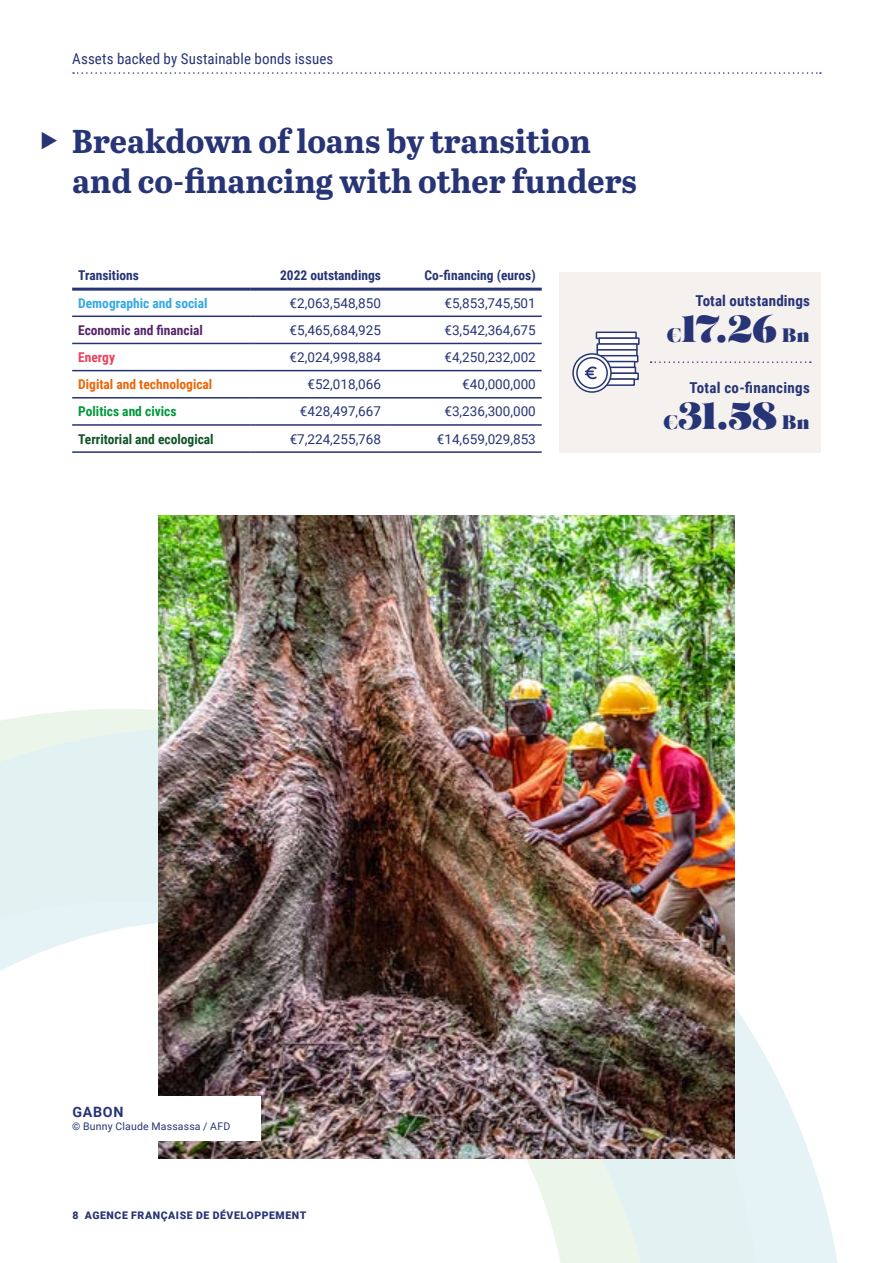
<style>
.page{position:relative;width:893px;height:1263px;background:#fff}
.page>*{position:absolute;margin:0;border:0;box-sizing:border-box;transform-origin:0 0}
.t1{font:37.5px "Salome";letter-spacing:-.01em;color:#273475}
.t2{font:700 33px/39.6px "Abril Text";color:#273475}
.t3{font:15px "Roboto Condensed";letter-spacing:.005em;color:#273475}
.t4{font:700 15px "Roboto Condensed";letter-spacing:.015em;color:#273475}
.t5{font:700 14.25px "Roboto";letter-spacing:.05em;color:#273475}
.t6{font:13.5px "Roboto";color:#273475}
.t7{font:700 13.5px "Roboto Condensed";color:#273475}
.t8{font:700 13.5px "Roboto Condensed";color:#125428}
.t9{font:700 13.5px "Roboto Condensed";color:#ec6608}
.t10{font:700 13.5px "Roboto Condensed";color:#36a9e1}
.t11{font:700 13.5px "Roboto Condensed";color:#56256c}
.t12{font:700 13.5px "Roboto Condensed";color:#00983a}
.t13{font:700 13.5px "Roboto Condensed";color:#e9435c}
.t14{font:900 10.5px "Roboto";letter-spacing:.055em;color:#273475}
.t15{font:10.5px "Roboto";letter-spacing:.02em;color:#273475}
.s1{font-size:19.5px}
</style>
<div class="page">
<svg style="left:73px;top:72px;width:748px;height:2px"></svg>
<hr style="left:72px;top:288px;width:179px;height:3px;background:#273475">
<hr style="left:251px;top:288px;width:136px;height:3px;background:#273475">
<hr style="left:387px;top:288px;width:155px;height:3px;background:#273475">
<hr style="left:72px;top:316px;width:179px;height:1px;background:#273475">
<hr style="left:251px;top:316px;width:136px;height:1px;background:#273475">
<hr style="left:387px;top:316px;width:155px;height:1px;background:#273475">
<hr style="left:72px;top:343px;width:179px;height:1px;background:#273475">
<hr style="left:251px;top:343px;width:136px;height:1px;background:#273475">
<hr style="left:387px;top:343px;width:155px;height:1px;background:#273475">
<hr style="left:72px;top:370px;width:179px;height:1px;background:#273475">
<hr style="left:251px;top:370px;width:136px;height:1px;background:#273475">
<hr style="left:387px;top:370px;width:155px;height:1px;background:#273475">
<hr style="left:72px;top:397px;width:179px;height:1px;background:#273475">
<hr style="left:251px;top:397px;width:136px;height:1px;background:#273475">
<hr style="left:387px;top:397px;width:155px;height:1px;background:#273475">
<hr style="left:72px;top:424px;width:179px;height:2px;background:#273475">
<hr style="left:251px;top:424px;width:136px;height:2px;background:#273475">
<hr style="left:387px;top:424px;width:155px;height:2px;background:#273475">
<hr style="left:72px;top:451px;width:179px;height:2px;background:#273475">
<hr style="left:251px;top:451px;width:136px;height:2px;background:#273475">
<hr style="left:387px;top:451px;width:155px;height:2px;background:#273475">
<div style="left:559px;top:272px;width:262px;height:180px;background:#f4f1ef"></div>
<svg style="left:596px;top:332px;width:41px;height:7px"></svg>
<svg style="left:598px;top:337px;width:42px;height:8px"></svg>
<svg style="left:596px;top:343px;width:42px;height:6px"></svg>
<svg style="left:596px;top:349px;width:42px;height:6px"></svg>
<svg style="left:601px;top:355px;width:37px;height:7px"></svg>
<svg style="left:607px;top:361px;width:28px;height:6px"></svg>
<svg style="left:611px;top:367px;width:25px;height:5px"></svg>
<svg style="left:611px;top:372px;width:28px;height:8px"></svg>
<svg style="left:606px;top:378px;width:29px;height:8px"></svg>
<svg style="left:573px;top:354px;width:38px;height:38px"></svg>
<div style="left:572px;top:353px;width:40px;height:40px;border:2px solid #273475;border-radius:50%"></div>
<div style="left:577px;top:358px;width:30px;height:30px;background:#fff;border-radius:50%"></div>
<div style="left:576px;top:357px;width:32px;height:32px;border:2px solid #273475;border-radius:50%"></div>
<svg style="left:585px;top:366px;width:12px;height:14px"></svg>
<svg style="left:651px;top:361px;width:160px;height:2px"></svg>
<svg style="left:0;top:611px;width:838px;height:652px"></svg>
<img style="left:159px;top:516px;width:575px;height:643px">
<div style="left:72px;top:1096px;width:189px;height:45px;background:#fff"></div>
<p class="t3" style="left:72px;top:49px;width:263px">Assets backed by Sustainable bonds issues</p>
<h2 class="t2" style="left:72px;top:120px;width:566px">Breakdown of loans by transition and co-financing with other funders</h2>
<p class="t7" style="left:78px;top:266px;width:62px">Transitions</p>
<p class="t7" style="left:280px;top:266px;width:102px">2022 outstandings</p>
<p class="t7" style="left:424px;top:266px;width:113px">Co-financing (euros)</p>
<p class="t10" style="left:78px;top:293px;width:131px">Demographic and social</p>
<p class="t6" style="left:290px;top:293px;width:93px">€2,063,548,850</p>
<p class="t6" style="left:444px;top:293px;width:93px">€5,853,745,501</p>
<p class="t11" style="left:78px;top:321px;width:126px">Economic and financial</p>
<p class="t6" style="left:290px;top:321px;width:93px">€5,465,684,925</p>
<p class="t6" style="left:444px;top:321px;width:93px">€3,542,364,675</p>
<p class="t13" style="left:78px;top:348px;width:38px">Energy</p>
<p class="t6" style="left:290px;top:348px;width:93px">€2,024,998,884</p>
<p class="t6" style="left:444px;top:348px;width:93px">€4,250,232,002</p>
<p class="t9" style="left:78px;top:375px;width:136px">Digital and technological</p>
<p class="t6" style="left:307px;top:375px;width:75px">€52,018,066</p>
<p class="t6" style="left:462px;top:375px;width:75px">€40,000,000</p>
<p class="t12" style="left:78px;top:402px;width:100px">Politics and civics</p>
<p class="t6" style="left:300px;top:402px;width:83px">€428,497,667</p>
<p class="t6" style="left:444px;top:402px;width:93px">€3,236,300,000</p>
<p class="t8" style="left:78px;top:429px;width:137px">Territorial and ecological</p>
<p class="t6" style="left:290px;top:429px;width:93px">€7,224,255,768</p>
<p class="t6" style="left:437px;top:429px;width:100px">€14,659,029,853</p>
<p class="t4" style="left:695px;top:290px;width:116px">Total outstandings</p>
<h1 class="t1" style="left:667px;top:304px;width:144px"><span class="s1">€</span>17.26 <span class="s1">Bn</span></h1>
<p class="t4" style="left:689px;top:377px;width:122px">Total co-financings</p>
<h1 class="t1" style="left:664px;top:391px;width:148px"><span class="s1">€</span>31.58 <span class="s1">Bn</span></h1>
<p class="t5" style="left:73px;top:1102px;width:53px">GABON</p>
<p class="t15" style="left:72px;top:1119px;width:160px">© Bunny Claude Massassa / AFD</p>
<p class="t14" style="left:72px;top:1208px;width:235px">8 AGENCE FRANÇAISE DE DÉVELOPPEMENT</p>
</div>
